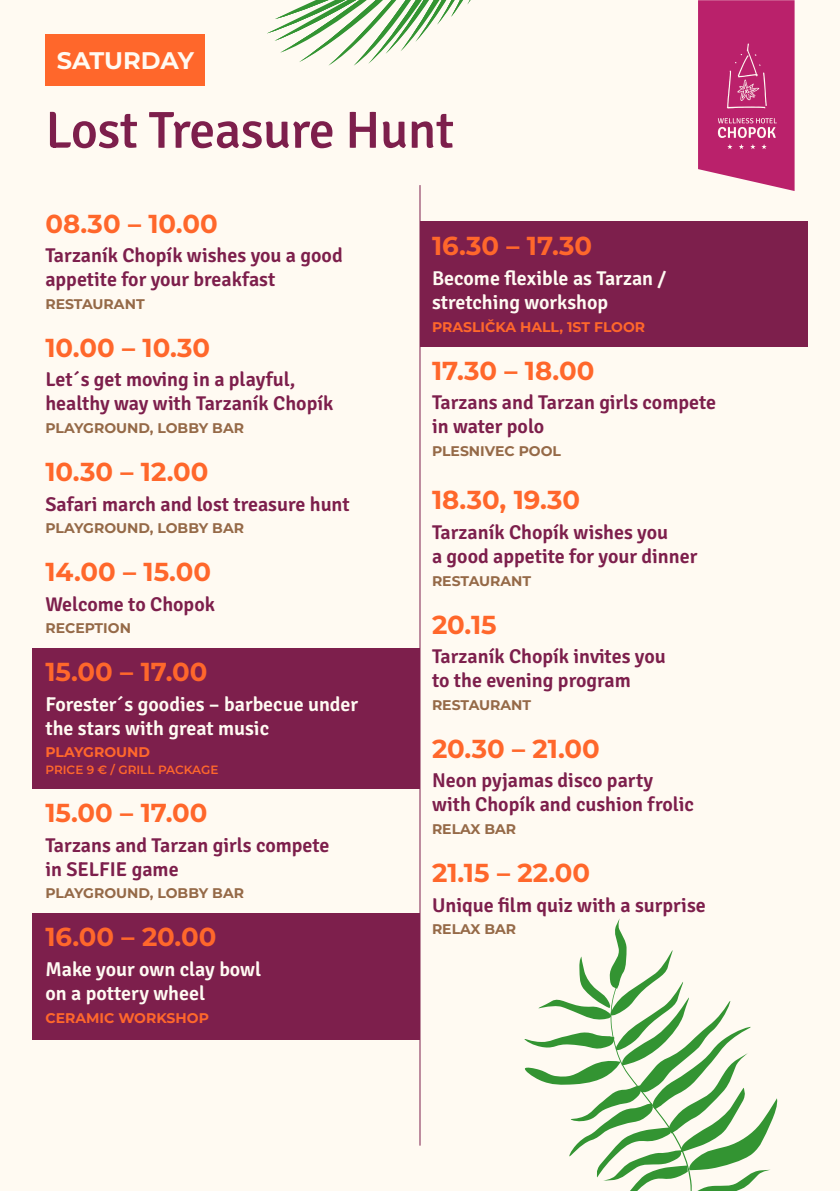
<style>
.page{position:relative;width:840px;height:1191px;background:#fff}
.page>*{position:absolute;margin:0;border:0;box-sizing:border-box;transform-origin:0 0}
.t1{font:300 52px "Signika";letter-spacing:-.01em;color:#7d1f4c}
.t2{font:700 26px "Montserrat";color:#ff672b}
.t3{font:700 24px "Montserrat";letter-spacing:-.01em;color:#fffaf2}
.t4{font:300 20px/24px "Signika";color:#7d1f4c}
.t5{font:300 20px/24px "Signika";color:#fffaf2}
.t6{font:700 14px "Montserrat";color:#956947}
.t7{font:700 14px "Montserrat";color:#ff672b}
.t8{font:600 12px "Montserrat";color:#ff672b}
.s1{color:#7d1f4c}
</style>
<div class="page">
<div style="left:0;top:0;width:839px;height:1191px;background:#fffaf2"></div>
<div style="left:45px;top:34px;width:160px;height:52px;background:#ff672b"></div>
<svg style="left:698px;top:0;width:96px;height:191px;background:#c13778"></svg>
<svg style="left:267px;top:0;width:204px;height:66px"></svg>
<svg style="left:524px;top:918px;width:254px;height:273px"></svg>
<div style="left:33px;top:914px;width:387px;height:126px;background:#7d1f4c"></div>
<div style="left:33px;top:648px;width:387px;height:141px;background:#7d1f4c"></div>
<div style="left:420px;top:221px;width:386px;height:126px;background:#7d1f4c"></div>
<hr style="left:419px;top:185px;width:1px;height:960px;background:#7d1f4c">
<p class="t3" style="left:57px;top:43px;width:139px">SATURDAY</p>
<h1 class="t1" style="left:45px;top:93px;width:410px">Lost Treasure Hunt</h1>
<h2 class="t2" style="left:45px;top:204px;width:174px">08.30 – 10.00</h2>
<p class="t4" style="left:45px;top:242px;width:299px">Tarzaník Chopík wishes you a good appetite for your breakfast</p>
<p class="t6" style="left:45px;top:293px;width:101px">RESTAURANT</p>
<h2 class="t2" style="left:45px;top:329px;width:166px">10.00 – 10.30</h2>
<p class="t4" style="left:45px;top:366px;width:289px">Let´s get moving in a playful, healthy way with Tarzaník Chopík</p>
<p class="t6" style="left:45px;top:418px;width:200px">PLAYGROUND, LOBBY BAR</p>
<h2 class="t2" style="left:45px;top:453px;width:164px">10.30 – 12.00</h2>
<p class="t4" style="left:45px;top:490px;width:306px">Safari march and lost treasure hunt</p>
<p class="t6" style="left:45px;top:518px;width:200px">PLAYGROUND, LOBBY BAR</p>
<h2 class="t2" style="left:45px;top:553px;width:167px">14.00 – 15.00</h2>
<p class="t4" style="left:45px;top:590px;width:171px">Welcome to Chopok</p>
<p class="t6" style="left:45px;top:618px;width:87px">RECEPTION</p>
<h2 class="t2" style="left:45px;top:653px;width:163px">15.00 – 17.00</h2>
<p class="t5" style="left:45px;top:691px;width:314px">Forester´s goodies – barbecue under the stars with great music<span class="s1">sic</span></p>
<p class="t7" style="left:45px;top:742px;width:106px">PLAYGROUND</p>
<p class="t8" style="left:45px;top:761px;width:174px">PRICE 9 € / GRILL PACKAGE</p>
<h2 class="t2" style="left:45px;top:794px;width:163px">15.00 – 17.00</h2>
<p class="t4" style="left:45px;top:832px;width:285px">Tarzans and Tarzan girls compete in SELFIE game</p>
<p class="t6" style="left:45px;top:883px;width:200px">PLAYGROUND, LOBBY BAR</p>
<h2 class="t2" style="left:45px;top:918px;width:172px">16.00 – 20.00</h2>
<p class="t5" style="left:45px;top:956px;width:217px">Make your own clay bowl on a pottery wheel</p>
<p class="t7" style="left:45px;top:1007px;width:165px">CERAMIC WORKSHOP</p>
<h2 class="t2" style="left:432px;top:227px;width:162px">16.30 – 17.30</h2>
<p class="t5" style="left:432px;top:265px;width:236px">Become flexible as Tarzan / stretching workshop</p>
<p class="t7" style="left:432px;top:316px;width:215px">PRASLIČKA HALL, 1ST FLOOR</p>
<h2 class="t2" style="left:432px;top:351px;width:164px">17.30 – 18.00</h2>
<p class="t4" style="left:432px;top:389px;width:285px">Tarzans and Tarzan girls compete in water polo</p>
<p class="t6" style="left:432px;top:440px;width:130px">PLESNIVEC POOL</p>
<h2 class="t2" style="left:432px;top:481px;width:150px">18.30, 19.30</h2>
<p class="t4" style="left:432px;top:519px;width:267px">Tarzaník Chopík wishes you<br>a good appetite for your dinner</p>
<p class="t6" style="left:432px;top:570px;width:101px">RESTAURANT</p>
<h2 class="t2" style="left:432px;top:605px;width:66px">20.15</h2>
<p class="t4" style="left:432px;top:643px;width:235px">Tarzaník Chopík invites you to the evening program</p>
<p class="t6" style="left:432px;top:694px;width:101px">RESTAURANT</p>
<h2 class="t2" style="left:432px;top:730px;width:169px">20.30 – 21.00</h2>
<p class="t4" style="left:432px;top:767px;width:263px">Neon pyjamas disco party with Chopík and cushion frolic</p>
<p class="t6" style="left:432px;top:819px;width:86px">RELAX BAR</p>
<h2 class="t2" style="left:432px;top:854px;width:160px">21.15 – 22.00</h2>
<p class="t4" style="left:432px;top:891px;width:275px">Unique film quiz with a surprise</p>
<p class="t6" style="left:432px;top:919px;width:86px">RELAX BAR</p>
</div>
